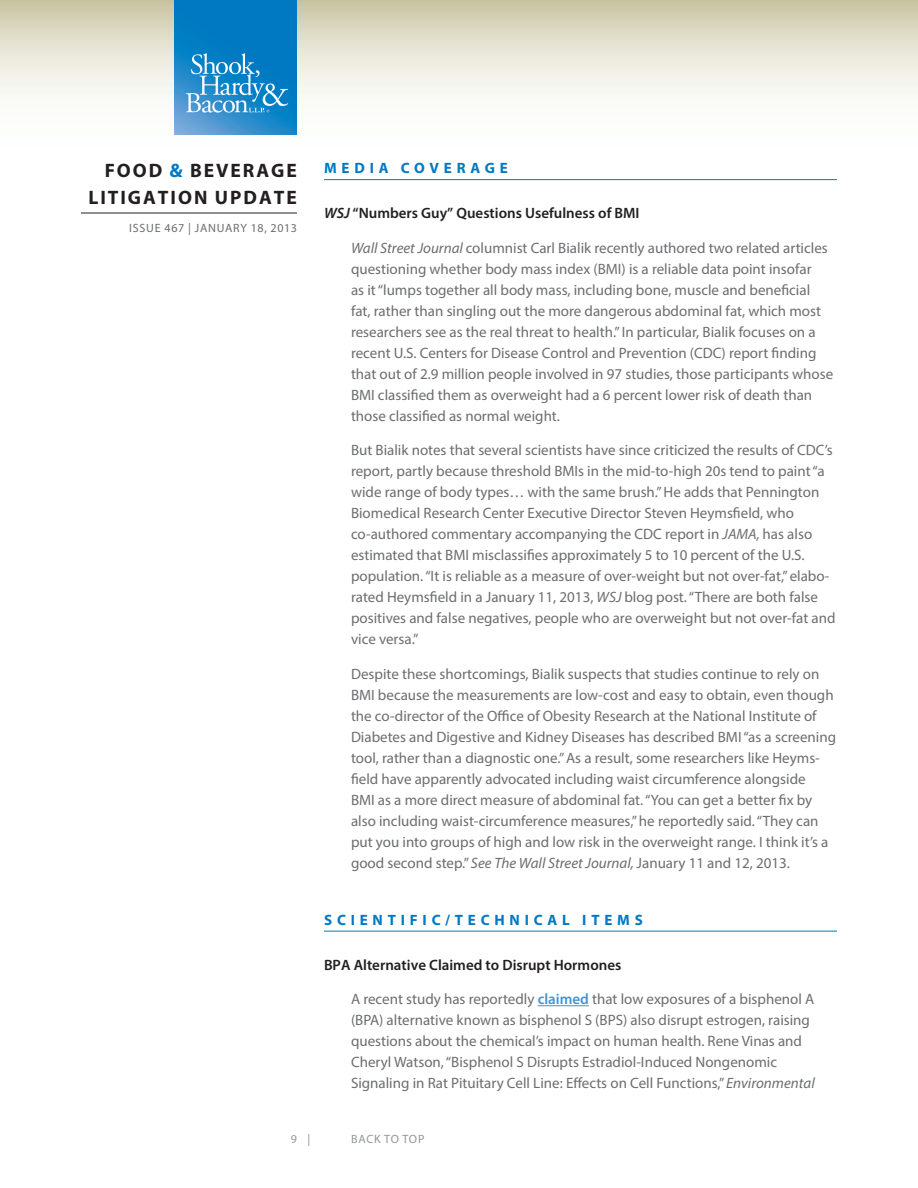
<style>
.page{position:relative;width:918px;height:1188px;background:#fff}
.page>*{position:absolute;margin:0;border:0;box-sizing:border-box;transform-origin:0 0}
.t1{font:700 19.5px/27px "Myriad Pro";letter-spacing:.1em;color:#231f20;text-align:right}
.Body{font:15px/21px "Myriad Pro";color:#6c6d70}
.Subhead{font:600 15px "Myriad Pro";color:#231f20}
.Head{font:700 15px "Myriad Pro";letter-spacing:.32em;color:#0079c2}
.t2{font:12px "Myriad Pro";letter-spacing:.065em;color:#6c6d70}
.t3{font:12px "Myriad Pro";letter-spacing:.06em;color:#939598}
.s1{color:#0079c2}
.s2{font-style:italic}
.s3{font-weight:600;color:#4393cf}
</style>
<div class="page">
<svg style="left:0;top:0;width:918px;height:135px"></svg>
<hr style="left:81px;top:213px;width:216px;height:1px;background:#231f20">
<img style="left:175px;top:0;width:122px;height:135px">
<hr style="left:324px;top:179px;width:513px;height:1px;background:#0079c2">
<hr style="left:324px;top:931px;width:513px;height:1px;background:#0079c2">
<hr style="left:538px;top:1005px;width:51px;height:1px;background:#4393cf">
<h1 class="t1" style="left:88px;top:156px;width:210px">FOOD <span class="s1">&amp;</span> BEVERAGE<br>LITIGATION UPDATE</h1>
<p class="t2" style="left:129px;top:221px;width:169px">ISSUE 467 | JANUARY 18, 2013</p>
<p class="Head" style="left:324px;top:158px;width:185px">MEDIA COVERAGE</p>
<p class="Subhead" style="left:324px;top:204px;width:317px"><span class="s2">WSJ</span> “Numbers Guy” Questions Usefulness of BMI</p>
<p class="Body" style="left:351px;top:237px;width:484px"><span class="s2">Wall Street Journal</span> columnist Carl Bialik recently authored two related articles questioning whether body mass index (BMI) is a reliable data point insofar<br>as it “lumps together all body mass, including bone, muscle and beneficial fat, rather than singling out the more dangerous abdominal fat, which most researchers see as the real threat to health.” In particular, Bialik focuses on a recent U.S. Centers for Disease Control and Prevention (CDC) report finding that out of 2.9 million people involved in 97 studies, those participants whose BMI classified them as overweight had a 6 percent lower risk of death than those classified as normal weight.</p>
<p class="Body" style="left:351px;top:439px;width:486px">But Bialik notes that several scientists have since criticized the results of CDC’s report, partly because threshold BMIs in the mid-to-high 20s tend to paint “a wide range of body types… with the same brush.” He adds that Pennington Biomedical Research Center Executive Director Steven Heymsfield, who co-authored commentary accompanying the CDC report in <span class="s2">JAMA,</span> has also estimated that BMI misclassifies approximately 5 to 10 percent of the U.S. population. “It is reliable as a measure of over-weight but not over-fat,” elabo&shy;rated Heymsfield in a January 11, 2013, <span class="s2">WSJ</span> blog post. “There are both false positives and false negatives, people who are overweight but not over-fat and vice versa.”</p>
<p class="Body" style="left:351px;top:663px;width:487px">Despite these shortcomings, Bialik suspects that studies continue to rely on BMI because the measurements are low-cost and easy to obtain, even though the co-director of the Office of Obesity Research at the National Institute of Diabetes and Digestive and Kidney Diseases has described BMI “as a screening tool, rather than a diagnostic one.” As a result, some researchers like Heyms&shy;field have apparently advocated including waist circumference alongside<br>BMI as a more direct measure of abdominal fat. “You can get a better fix by also including waist-circumference measures,” he reportedly said. “They can put you into groups of high and low risk in the overweight range. I think it’s a good second step.” <span class="s2">See The Wall Street Journal,</span> January 11 and 12, 2013.</p>
<p class="Head" style="left:324px;top:910px;width:320px">SCIENTIFIC/TECHNICAL ITEMS</p>
<p class="Subhead" style="left:324px;top:955px;width:299px">BPA Alternative Claimed to Disrupt Hormones</p>
<p class="Body" style="left:351px;top:988px;width:465px">A recent study has reportedly <span class="s3">claimed</span> that low exposures of a bisphenol A (BPA) alternative known as bisphenol S (BPS) also disrupt estrogen, raising questions about the chemical’s impact on human health. Rene Vinas and Cheryl Watson, “Bisphenol S Disrupts Estradiol-Induced Nongenomic Signaling in Rat Pituitary Cell Line: Effects on Cell Functions,” <span class="s2">Environmental</span></p>
<p class="t3" style="left:291px;top:1132px;width:21px">9 |</p>
<p class="t3" style="left:351px;top:1132px;width:75px">BACK TO TOP</p>
</div>
